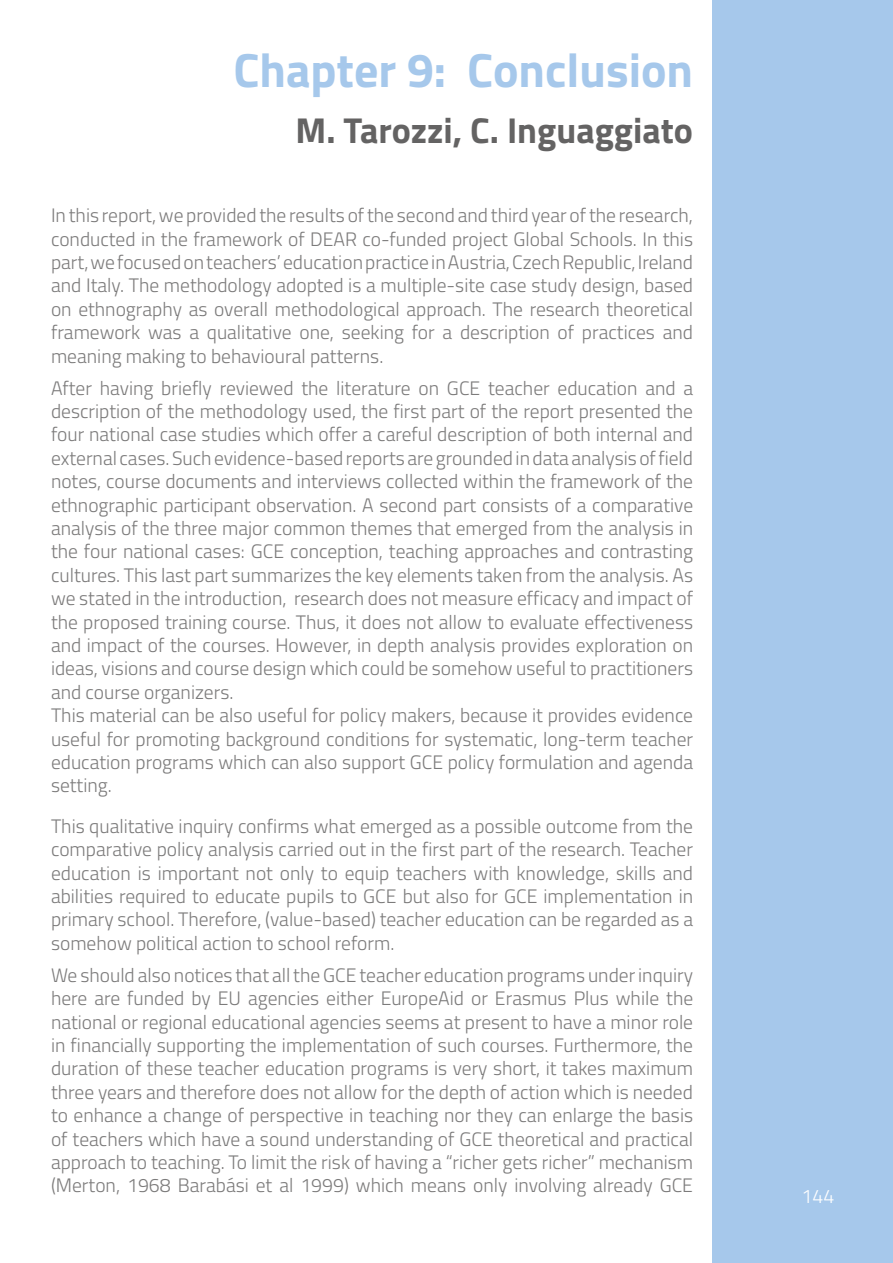
<style>
.page{position:relative;width:893px;height:1263px;background:#fff}
.page>*{position:absolute;margin:0;border:0;box-sizing:border-box;transform-origin:0 0}
.t1{font:700 48px "Titillium";color:#a6c8eb}
.t2{font:700 36px "Titillium";color:#646363}
.t3{font:300 19.5px/23.4px "Titillium";color:#7c7b7b;text-align:justify}
.t4{font:300 19.5px "Titillium";color:#fff}
</style>
<div class="page">
<div style="left:712px;top:0;width:181px;height:1263px;background:#a6c8eb"></div>
<h1 class="t1" style="left:233px;top:34px;width:461px">Chapter 9: Conclusion</h1>
<h2 class="t2" style="left:296px;top:103px;width:399px">M. Tarozzi, C. Inguaggiato</h2>
<p class="t3" style="left:51px;top:203px;width:644px">In this report, we provided the results of the second and third year of the research, conducted in the framework of DEAR co-funded project Global Schools. In this part, we focused on teachers’ education practice in Austria, Czech Republic, Ireland and Italy. The methodology adopted is a multiple-site case study design, based on ethnography as overall methodological approach. The research theoretical framework was a qualitative one, seeking for a description of practices and meaning making to behavioural patterns.</p>
<p class="t3" style="left:51px;top:375px;width:644px;text-align:left">After having briefly reviewed the literature on GCE teacher education and a description of the methodology used, the first part of the report presented the four national case studies which offer a careful description of both internal and external cases. Such evidence-based reports are grounded in data analysis of field notes, course documents and interviews collected within the framework of the ethnographic participant observation. A second part consists of a comparative analysis of the three major common themes that emerged from the analysis in the four national cases: GCE conception, teaching approaches and contrasting cultures. This last part summarizes the key elements taken from the analysis. As we stated in the introduction, research does not measure efficacy and impact of the proposed training course. Thus, it does not allow to evaluate effectiveness and impact of the courses. However, in depth analysis provides exploration on ideas, visions and course design which could be somehow useful to practitioners and course organizers.<br>This material can be also useful for policy makers, because it provides evidence useful for promoting background conditions for systematic, long-term teacher education programs which can also support GCE policy formulation and agenda setting.</p>
<p class="t3" style="left:51px;top:813px;width:644px">This qualitative inquiry confirms what emerged as a possible outcome from the comparative policy analysis carried out in the first part of the research. Teacher education is important not only to equip teachers with knowledge, skills and abilities required to educate pupils to GCE but also for GCE implementation in primary school. Therefore, (value-based) teacher education can be regarded as a somehow political action to school reform.</p>
<p class="t3" style="left:51px;top:962px;width:644px">We should also notices that all the GCE teacher education programs under inquiry here are funded by EU agencies either EuropeAid or Erasmus Plus while the national or regional educational agencies seems at present to have a minor role in financially supporting the implementation of such courses. Furthermore, the duration of these teacher education programs is very short, it takes maximum three years and therefore does not allow for the depth of action which is needed to enhance a change of perspective in teaching nor they can enlarge the basis of teachers which have a sound understanding of GCE theoretical and practical approach to teaching. To limit the risk of having a “richer gets richer” mechanism (Merton, 1968 Barabási et al 1999) which means only involving already GCE</p>
<p class="t4" style="left:801px;top:1182px;width:34px">144</p>
</div>
